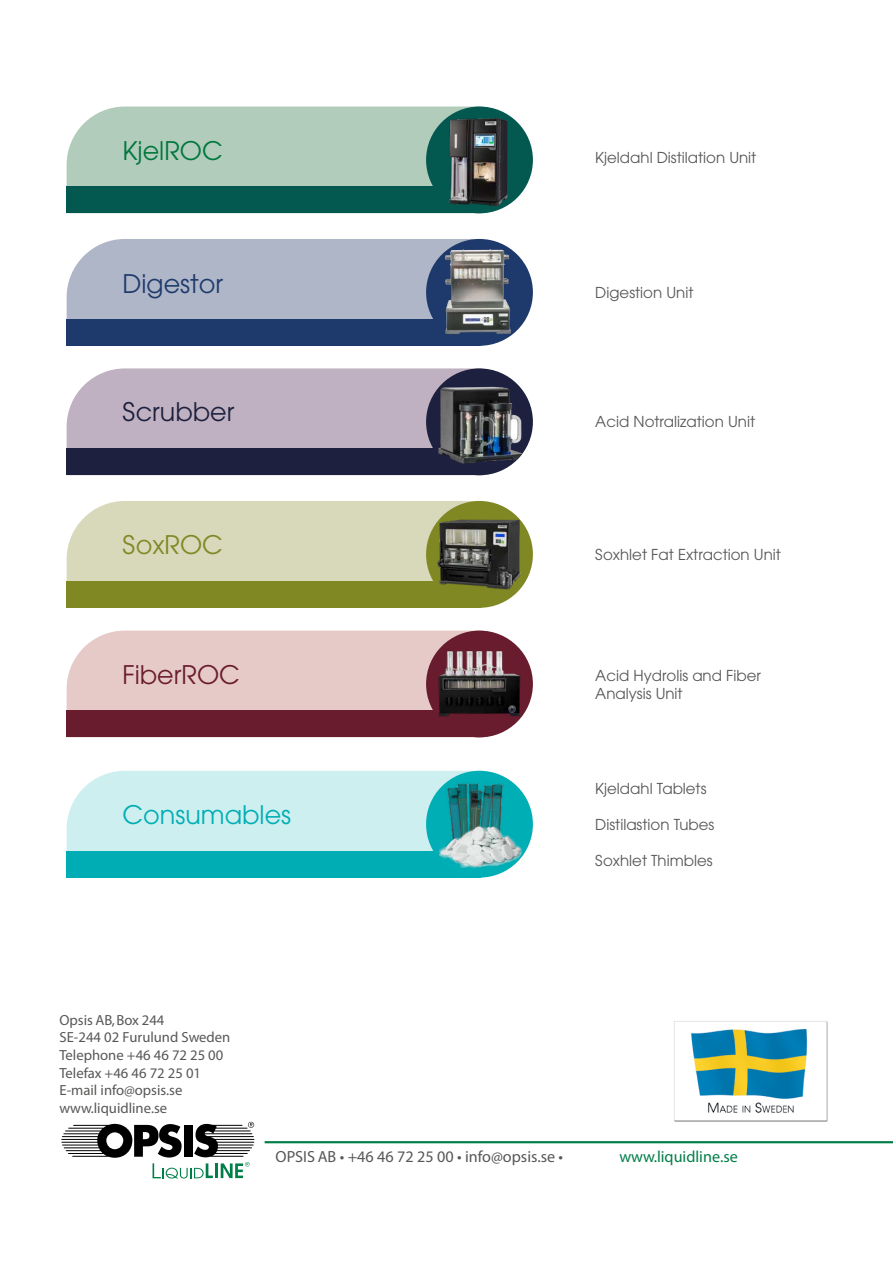
<style>
.page{position:relative;width:893px;height:1263px;background:#fff}
.page>*{position:absolute;margin:0;border:0;box-sizing:border-box;transform-origin:0 0}
.t1{font:25.5px "ITC Avant Garde Pro";color:#00aeb5}
.t2{font:25.5px "ITC Avant Garde Pro";color:#1e3a6c}
.t3{font:25.5px "ITC Avant Garde Pro";color:#1d203e}
.t4{font:25.5px "ITC Avant Garde Pro";color:#691c2d}
.t5{font:25.5px "ITC Avant Garde Pro";color:#00773d}
.t6{font:25.5px "ITC Avant Garde Pro";color:#808824}
.t7{font:16.2px "ITC Avant Garde Std";color:#575756}
.t8{font:16.2px "ITC Avant Garde Std";color:#007e48}
.t9{font:15px/18px "ITC Avant Garde Pro";color:#575756}
.t10{font:14.7px/17.5px "ITC Avant Garde Std";color:#575756}
</style>
<div class="page">
<div style="left:67px;top:107px;width:405px;height:79px;background:#b2ccbb"></div>
<div style="left:67px;top:186px;width:414px;height:27px;background:#03584f"></div>
<div style="left:426px;top:107px;width:107px;height:106px;background:#03584f;border-radius:50%"></div>
<img style="left:442px;top:113px;width:75px;height:94px">
<div style="left:67px;top:239px;width:368px;height:80px;background:#afb6c7"></div>
<div style="left:67px;top:319px;width:414px;height:27px;background:#1e3a6c"></div>
<div style="left:426px;top:239px;width:107px;height:107px;background:#1e3a6c;border-radius:50%"></div>
<img style="left:435px;top:239px;width:89px;height:107px">
<div style="left:67px;top:368px;width:405px;height:80px;background:#bfb1c1"></div>
<div style="left:67px;top:448px;width:414px;height:27px;background:#1d203e"></div>
<div style="left:426px;top:368px;width:107px;height:107px;background:#1d203e;border-radius:50%"></div>
<img style="left:431px;top:377px;width:97px;height:90px">
<div style="left:67px;top:501px;width:405px;height:80px;background:#d8d8bb"></div>
<div style="left:67px;top:581px;width:414px;height:27px;background:#808824"></div>
<div style="left:426px;top:501px;width:107px;height:107px;background:#808824;border-radius:50%"></div>
<img style="left:437px;top:518px;width:85px;height:73px">
<div style="left:67px;top:630px;width:405px;height:80px;background:#e6cac7"></div>
<div style="left:67px;top:771px;width:405px;height:80px;background:#cdeff0"></div>
<div style="left:67px;top:710px;width:414px;height:27px;background:#691c2d"></div>
<div style="left:67px;top:851px;width:414px;height:26px;background:#00adb5"></div>
<div style="left:426px;top:630px;width:107px;height:107px;background:#691c2d;border-radius:50%"></div>
<img style="left:436px;top:649px;width:87px;height:69px">
<div style="left:426px;top:771px;width:107px;height:106px;background:#00aeb5;border-radius:50%"></div>
<img style="left:426px;top:777px;width:80px;height:74px">
<img style="left:436px;top:806px;width:87px;height:71px">
<svg style="left:61px;top:1122px;width:193px;height:56px"></svg>
<hr style="left:265px;top:1141px;width:628px;height:2px;background:#007e48">
<img style="left:660px;top:1021px;width:184px;height:123px">
<h1 class="t5" style="left:122px;top:135px;width:102px">KjelROC</h1>
<h1 class="t2" style="left:122px;top:268px;width:102px">Digestor</h1>
<h1 class="t3" style="left:122px;top:396px;width:113px">Scrubber</h1>
<h1 class="t6" style="left:122px;top:529px;width:102px">SoxROC</h1>
<h1 class="t4" style="left:122px;top:659px;width:119px">FiberROC</h1>
<h1 class="t1" style="left:122px;top:799px;width:170px">Consumables</h1>
<p class="t10" style="left:60px;top:1011px;width:172px">Opsis AB, Box 244<br>SE-244 02 Furulund Sweden<br>Telephone +46 46 72 25 00<br>Telefax +46 46 72 25 01<br>E-mail info@opsis.se www.liquidline.se</p>
<p class="t9" style="left:595px;top:148px;width:163px">Kjeldahl Distilation Unit</p>
<p class="t9" style="left:595px;top:283px;width:100px">Digestion Unit</p>
<p class="t9" style="left:595px;top:412px;width:161px">Acid Notralization Unit</p>
<p class="t9" style="left:595px;top:545px;width:187px">Soxhlet Fat Extraction Unit</p>
<p class="t9" style="left:595px;top:666px;width:167px">Acid Hydrolis and Fiber<br>Analysis Unit</p>
<p class="t9" style="left:595px;top:779px;width:113px">Kjeldahl Tablets</p>
<p class="t9" style="left:595px;top:815px;width:120px">Distilastion Tubes</p>
<p class="t9" style="left:595px;top:851px;width:119px">Soxhlet Thimbles</p>
<p class="t7" style="left:276px;top:1146px;width:289px">OPSIS AB • +46 46 72 25 00 • info@opsis.se •</p>
<p class="t8" style="left:619px;top:1146px;width:120px">www.liquidline.se</p>
</div>
